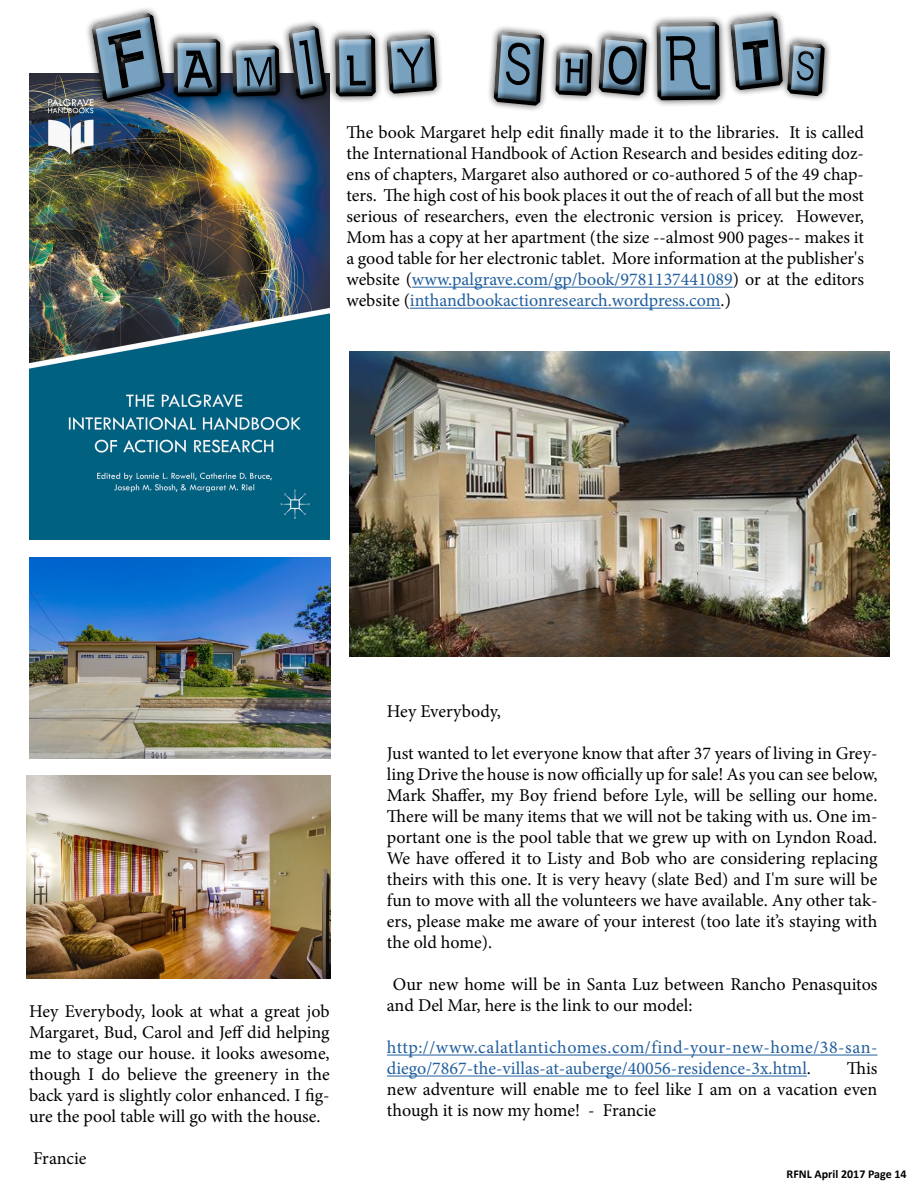
<style>
.page{position:relative;width:918px;height:1188px;background:#fff}
.page>*{position:absolute;margin:0;border:0;box-sizing:border-box;transform-origin:0 0}
.t1{font:92.25px "Earwig Factory";color:#77a1bf;scale:.84 1}
.t2{font:18px/21px "Minion Pro";letter-spacing:-.005em;color:#000;text-align:justify}
.t3{font:18px/21px "Minion Pro";letter-spacing:.01em;color:#215e9e}
.t4{font:700 12px "Calibri";color:#000}
.s1{font-size:131.7px}
.s2{color:#215e9e}
.s3{color:#000}
</style>
<div class="page">
<img style="left:30px;top:73px;width:300px;height:467px">
<svg style="left:93px;top:8px;width:737px;height:114px"></svg>
<hr style="left:412px;top:287px;width:321px;height:1px;background:#215e9e">
<hr style="left:410px;top:308px;width:311px;height:1px;background:#215e9e">
<img style="left:349px;top:352px;width:541px;height:304px">
<hr style="left:387px;top:1055px;width:490px;height:1px;background:#215e9e">
<hr style="left:387px;top:1076px;width:420px;height:1px;background:#215e9e">
<img style="left:29px;top:557px;width:301px;height:201px">
<img style="left:27px;top:775px;width:304px;height:203px">
<h1 class="t1" style="left:92px;top:16px;width:888px;rotate:-1deg"><span class="s1">F</span>amily <span class="s1">S</span>horts</h1>
<p class="t2" style="left:346px;top:122px;width:519px">The book Margaret help edit finally made it to the libraries. It is called the International Handbook of Action Research and besides editing doz&shy;ens of chapters, Margaret also authored or co-authored 5 of the 49 chap&shy;ters. The high cost of his book places it out the of reach of all but the most serious of researchers, even the electronic version is pricey. However, Mom has a copy at her apartment (the size --almost 900 pages-- makes it a good table for her electronic tablet. More information at the publisher's website (<span class="s2">www.palgrave.com/gp/book/9781137441089</span>) or at the editors website (<span class="s2">inthandbookactionresearch.wordpress.com</span>.)</p>
<p class="t2" style="left:29px;top:1000px;width:302px">Hey Everybody, look at what a great job Margaret, Bud, Carol and Jeff did helping me to stage our house. it looks awesome, though I do believe the greenery in the back yard is slightly color enhanced. I fig&shy;ure the pool table will go with the house.</p>
<p class="t2" style="left:33px;top:1147px;width:55px">Francie</p>
<p class="t2" style="left:387px;top:701px;width:115px">Hey Everybody,</p>
<p class="t2" style="left:387px;top:743px;width:492px">Just wanted to let everyone know that after 37 years of living in Grey&shy;ling Drive the house is now officially up for sale! As you can see below, Mark Shaffer, my Boy friend before Lyle, will be selling our home.<br>There will be many items that we will not be taking with us. One im&shy;portant one is the pool table that we grew up with on Lyndon Road.<br>We have offered it to Listy and Bob who are considering replacing theirs with this one. It is very heavy (slate Bed) and I'm sure will be fun to move with all the volunteers we have available. Any other tak&shy;ers, please make me aware of your interest (too late it’s staying with the old home).</p>
<p class="t2" style="left:387px;top:974px;width:492px;text-indent:6px">Our new home will be in Santa Luz between Rancho Penasquitos and Del Mar, here is the link to our model:</p>
<p class="t3" style="left:387px;top:1037px;width:492px">http://www.calatlantichomes.com/find-your-new-home/38-san&shy;diego/7867-the-villas-at-auberge/40056-residence-3x.html<span class="s3">.</span></p>
<p class="t2" style="left:387px;top:1058px;width:492px;text-indent:460px">This new adventure will enable me to feel like I am on a vacation even though it is now my home! - Francie</p>
<p class="t4" style="left:787px;top:1166px;width:122px">RFNL April 2017 Page 14</p>
</div>
